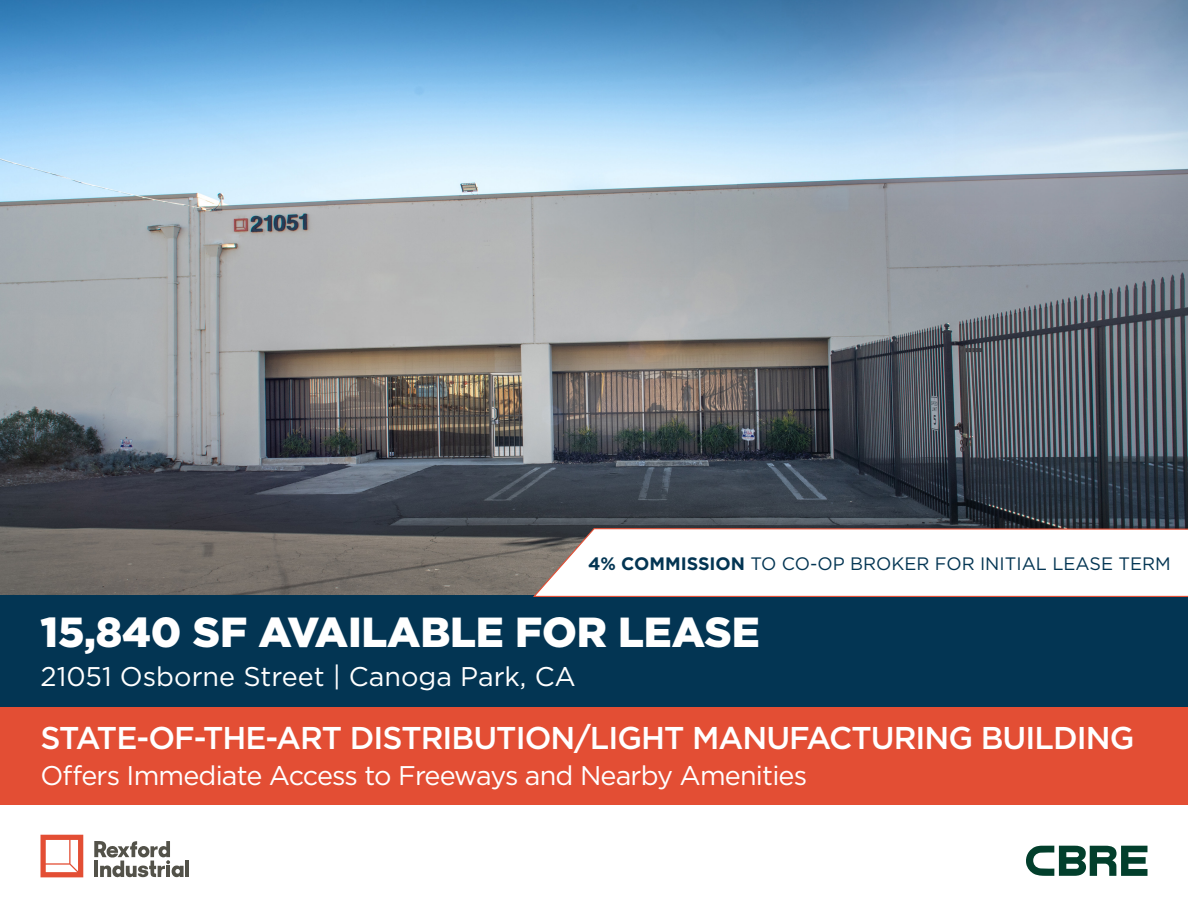
<style>
.page{position:relative;width:1188px;height:918px;background:#fff}
.page>*{position:absolute;margin:0;border:0;box-sizing:border-box;transform-origin:0 0}
.t1{font:900 42px "Gotham";letter-spacing:-.005em;color:#fff}
.t2{font:500 31.5px "Gotham";letter-spacing:-.03em;color:#fff}
.t3{font:27px "Gotham";letter-spacing:-.03em;color:#fff}
.t4{font:27px "Gotham";color:#fff}
.t5{font:18px "Gotham";color:#033553}
.s1{font-weight:700}
</style>
<div class="page">
<img style="left:0;top:0;width:1188px;height:595px">
<div style="left:0;top:706px;width:1188px;height:99px;background:#e34e34"></div>
<div style="left:0;top:595px;width:1188px;height:111px;background:#033553"></div>
<svg style="left:41px;top:835px;width:42px;height:42px"></svg>
<hr style="left:185px;top:861px;width:4px;height:16px;background:#535249">
<svg style="left:94px;top:841px;width:90px;height:37px"></svg>
<svg style="left:1026px;top:846px;width:122px;height:30px"></svg>
<svg style="left:532px;top:527px;width:656px;height:70px"></svg>
<p class="t5" style="left:588px;top:552px;width:584px"><span class="s1">4% COMMISSION</span> TO CO-OP BROKER FOR INITIAL LEASE TERM</p>
<p class="t1" style="left:40px;top:608px;width:721px">15,840 SF AVAILABLE FOR LEASE</p>
<p class="t4" style="left:40px;top:659px;width:537px">21051 Osborne Street | Canoga Park, CA</p>
<p class="t2" style="left:40px;top:717px;width:1095px">STATE-OF-THE-ART DISTRIBUTION/LIGHT MANUFACTURING BUILDING</p>
<p class="t3" style="left:40px;top:759px;width:768px">Offers Immediate Access to Freeways and Nearby Amenities</p>
</div>
